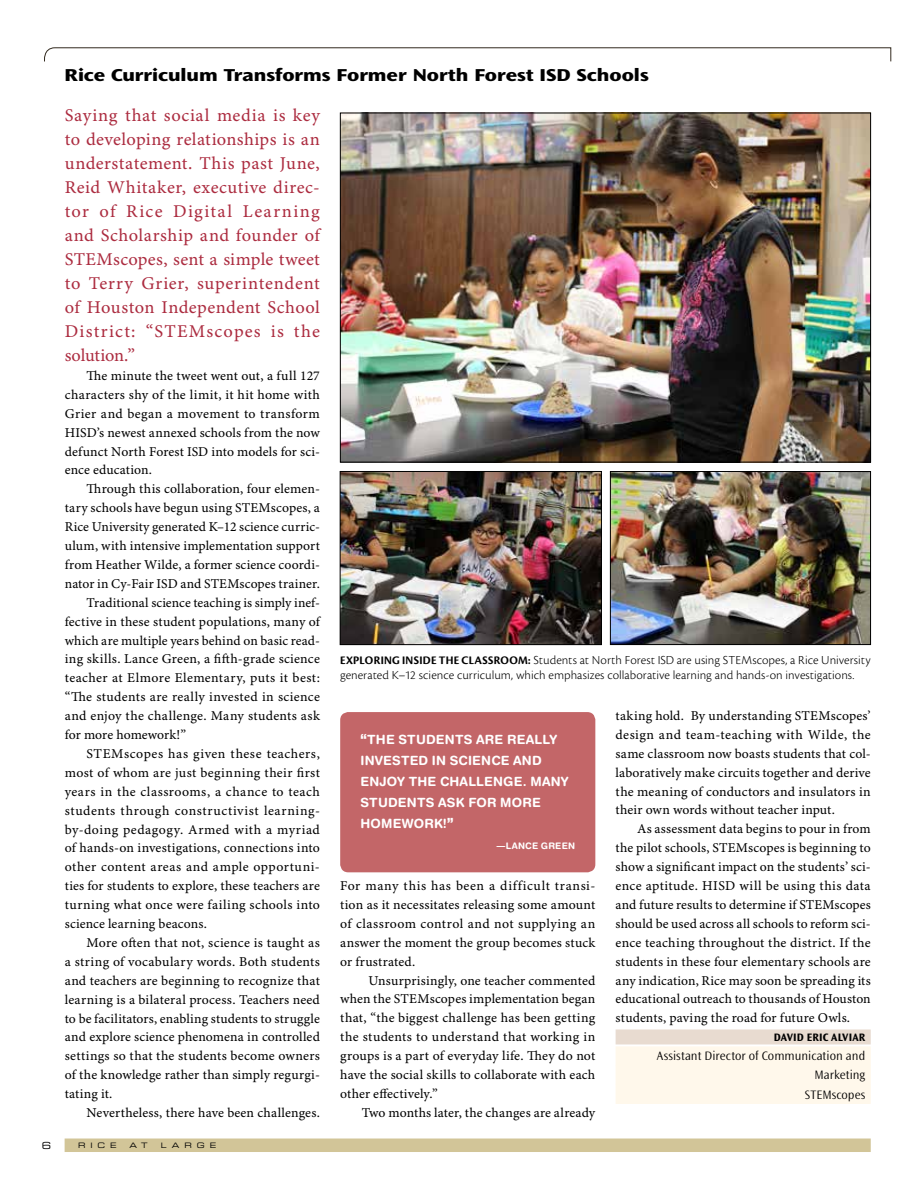
<style>
.page{position:relative;width:918px;height:1188px;background:#fff}
.page>*{position:absolute;margin:0;border:0;box-sizing:border-box;transform-origin:0 0}
.t1{font:18px/24px "Minion Pro Capt";letter-spacing:.03em;color:#ac2c40;text-align:justify}
.t2{font:800 expanded 18px "Ocean Sans Std";color:#000}
.t3{font:13.5px/18.9px "Minion Pro Capt";letter-spacing:.015em;color:#000;text-align:justify}
.t4{font:13.5px "Minion Pro Capt";letter-spacing:.035em;color:#000}
.t5{font:13.5px "Minion Pro Capt";letter-spacing:.045em;color:#000}
.t6{font:13.5px "Minion Pro Capt";letter-spacing:.04em;color:#000}
.t7{font:12.75px/15px "Cronos Pro Lt Capt";letter-spacing:.005em;color:#000}
.t8{font:700 12.75px/21px "Helvetica Rounded LT Std";letter-spacing:.015em;color:#fff}
.t9{font:300 12.75px/19px "Ocean Sans Std";color:#000;text-align:right}
.t10{font:700 11.25px "Ocean Sans Std";letter-spacing:.01em;color:#000}
.t11{font:9.75px "Eurostile LT Std Ex 2";color:#000}
.t12{font:700 9px "Helvetica Rounded LT Std";letter-spacing:.025em;color:#fff}
.t13{font:7.5px "Eurostile LT Std Ex 2";color:#000}
.s1{font-family:"Cronos Pro Bold Disp";font-size:12px}
.s2{font-family:"Helvetica Neue LT Std";font-weight:900;font-stretch:condensed}
</style>
<div class="page">
<img style="left:342px;top:115px;width:527px;height:345px">
<img style="left:612px;top:473px;width:257px;height:170px">
<div style="left:610px;top:471px;width:261px;height:174px;border:1px solid #000"></div>
<img style="left:342px;top:473px;width:258px;height:170px">
<div style="left:340px;top:471px;width:262px;height:174px;border:1px solid #000"></div>
<svg style="left:44px;top:47px;width:848px;height:15px"></svg>
<div style="left:65px;top:1139px;width:806px;height:13px;background:#d2c598"></div>
<div style="left:616px;top:1029px;width:255px;height:15px;background:#e8dbd0"></div>
<div style="left:616px;top:1046px;width:255px;height:20px;background:#fff8eb"></div>
<div style="left:616px;top:1065px;width:255px;height:20px;background:#fff8eb"></div>
<div style="left:616px;top:1084px;width:255px;height:20px;background:#fff8eb"></div>
<div style="left:340px;top:712px;width:255px;height:160px;background:#c36668;border-radius:8px"></div>
<p class="t11" style="left:42px;top:1139px;width:11px">6</p>
<h1 class="t2" style="left:65px;top:64px;width:586px">Rice Curriculum Transforms Former North Forest ISD Schools</h1>
<p class="t1" style="left:65px;top:104px;width:257px">Saying that social media is key to developing relationships is an understatement. This past June, Reid Whitaker, executive direc&shy;tor of Rice Digital Learning and Scholarship and founder of STEMscopes, sent a simple tweet to Terry Grier, superintendent of Houston Independent School District: “STEMscopes is the solution.”</p>
<p class="t3" style="left:65px;top:367px;width:257px;text-indent:22px">The minute the tweet went out, a full 127 characters shy of the limit, it hit home with Grier and began a movement to transform HISD’s newest annexed schools from the now defunct North Forest ISD into models for sci&shy;ence education.</p>
<p class="t3" style="left:86px;top:480px;width:235px">Through this collaboration, four elemen-</p>
<p class="t3" style="left:65px;top:499px;width:257px">tary schools have begun using STEMscopes, a</p>
<p class="t3" style="left:65px;top:518px;width:257px">Rice University generated K–12 science curric-</p>
<p class="t3" style="left:65px;top:537px;width:257px">ulum, with intensive implementation support</p>
<p class="t3" style="left:65px;top:556px;width:257px">from Heather Wilde, a former science coordi-</p>
<p class="t3" style="left:65px;top:575px;width:257px">nator in Cy-Fair ISD and STEMscopes trainer.</p>
<p class="t3" style="left:86px;top:594px;width:235px">Traditional science teaching is simply inef-</p>
<p class="t3" style="left:65px;top:613px;width:257px">fective in these student populations, many of</p>
<p class="t3" style="left:65px;top:631px;width:257px">which are multiple years behind on basic read-</p>
<p class="t3" style="left:65px;top:650px;width:257px">ing skills. Lance Green, a fifth-grade science</p>
<p class="t3" style="left:65px;top:669px;width:257px">teacher at Elmore Elementary, puts it best:</p>
<p class="t3" style="left:65px;top:688px;width:257px">“The students are really invested in science</p>
<p class="t3" style="left:65px;top:707px;width:257px">and enjoy the challenge. Many students ask</p>
<p class="t3" style="left:65px;top:726px;width:123px">for more homework!”</p>
<p class="t6" style="left:86px;top:746px;width:235px">STEMscopes has given these teachers,</p>
<p class="t3" style="left:65px;top:764px;width:257px">most of whom are just beginning their first</p>
<p class="t4" style="left:65px;top:783px;width:257px">years in the classrooms, a chance to teach</p>
<p class="t5" style="left:65px;top:802px;width:257px">students through constructivist learning-</p>
<p class="t4" style="left:65px;top:821px;width:257px">by-doing pedagogy. Armed with a myriad</p>
<p class="t3" style="left:65px;top:839px;width:257px">of hands-on investigations, connections into</p>
<p class="t3" style="left:65px;top:858px;width:257px">other content areas and ample opportuni-</p>
<p class="t3" style="left:65px;top:877px;width:257px">ties for students to explore, these teachers are</p>
<p class="t3" style="left:65px;top:896px;width:257px">turning what once were failing schools into</p>
<p class="t3" style="left:65px;top:915px;width:144px">science learning beacons.</p>
<p class="t3" style="left:86px;top:934px;width:235px">More often that not, science is taught as</p>
<p class="t3" style="left:65px;top:953px;width:257px">a string of vocabulary words. Both students</p>
<p class="t3" style="left:65px;top:972px;width:257px">and teachers are beginning to recognize that</p>
<p class="t3" style="left:65px;top:991px;width:257px">learning is a bilateral process. Teachers need</p>
<p class="t3" style="left:65px;top:1009px;width:257px">to be facilitators, enabling students to struggle</p>
<p class="t3" style="left:65px;top:1028px;width:257px">and explore science phenomena in controlled</p>
<p class="t3" style="left:65px;top:1047px;width:257px">settings so that the students become owners</p>
<p class="t3" style="left:65px;top:1066px;width:257px">of the knowledge rather than simply regurgi-</p>
<p class="t3" style="left:65px;top:1085px;width:49px">tating it.</p>
<p class="t3" style="left:86px;top:1104px;width:235px">Nevertheless, there have been challenges.</p>
<p class="t7" style="left:340px;top:652px;width:532px"><span class="s1">EXPLORING INSIDE THE CLASSROOM:</span> Students at North Forest ISD are using STEMscopes, a Rice University generated K–12 science curriculum, which emphasizes collaborative learning and hands-on investigations.</p>
<p class="t3" style="left:616px;top:707px;width:257px">taking hold. By understanding STEMscopes’ design and team-teaching with Wilde, the same classroom now boasts students that col&shy;laboratively make circuits together and derive the meaning of conductors and insulators in their own words without teacher input.</p>
<p class="t3" style="left:616px;top:820px;width:257px;text-indent:22px">As assessment data begins to pour in from the pilot schools, STEMscopes is beginning to show a significant impact on the students’ sci&shy;ence aptitude. HISD will be using this data and future results to determine if STEMscopes should be used across all schools to reform sci&shy;ence teaching throughout the district. If the students in these four elementary schools are any indication, Rice may soon be spreading its educational outreach to thousands of Houston students, paving the road for future Owls.</p>
<p class="t10" style="left:774px;top:1031px;width:93px">DAVID ERIC ALVIAR</p>
<p class="t9" style="left:657px;top:1047px;width:210px">Assistant Director of Communication and<br>Marketing<br>STEMscopes</p>
<p class="t8" style="left:360px;top:729px;width:210px"><span class="s2">“</span>THE STUDENTS ARE REALLY<br>INVESTED IN SCIENCE AND<br>ENJOY THE CHALLENGE. MANY<br>STUDENTS ASK FOR MORE<br>HOMEWORK!<span class="s2">”</span></p>
<p class="t12" style="left:496px;top:841px;width:80px">—LANCE GREEN</p>
<p class="t3" style="left:340px;top:877px;width:257px">For many this has been a difficult transi&shy;tion as it necessitates releasing some amount of classroom control and not supplying an answer the moment the group becomes stuck or frustrated.</p>
<p class="t3" style="left:340px;top:971px;width:257px;text-indent:28px">Unsurprisingly, one teacher commented when the STEMscopes implementation began that, “the biggest challenge has been getting the students to understand that working in groups is a part of everyday life. They do not have the social skills to collaborate with each other effectively.”</p>
<p class="t3" style="left:362px;top:1104px;width:235px">Two months later, the changes are already</p>
<p class="t13" style="left:78px;top:1141px;width:40px">RICE</p>
<p class="t13" style="left:130px;top:1141px;width:20px">A T</p>
<p class="t13" style="left:161px;top:1141px;width:22px">L AR</p>
<p class="t13" style="left:197px;top:1141px;width:21px">G E</p>
</div>
